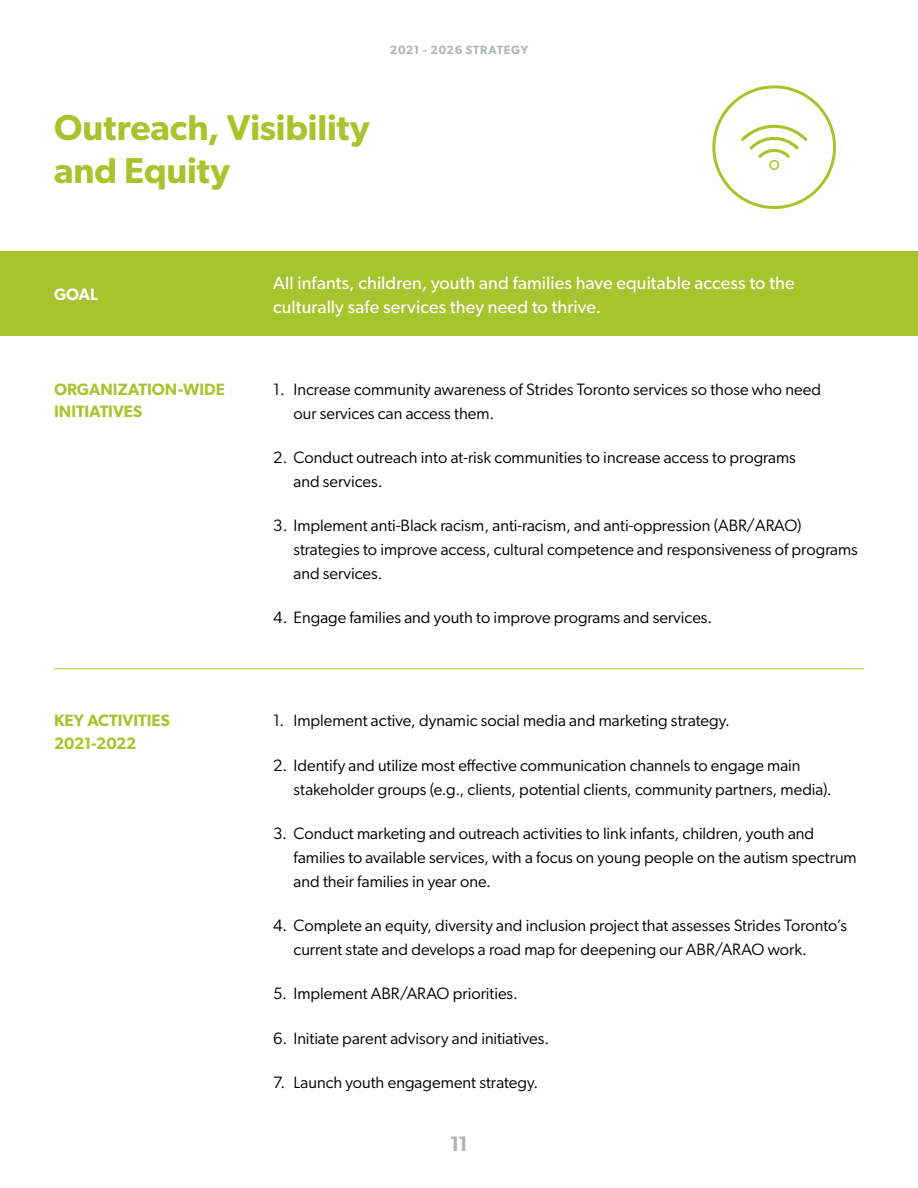
<style>
.page{position:relative;width:918px;height:1188px;background:#fff}
.page>*{position:absolute;margin:0;border:0;box-sizing:border-box;transform-origin:0 0}
.t1{font:600 36px/43.2px "Gibson";color:#a9c32f}
.t2{font:600 21px "Gibson";color:#b1b4b6}
.t3{font:18px/24px "Gibson";letter-spacing:.005em;color:#fff}
.t4{font:16.5px/24px "Gibson";color:#000}
.t5{font:600 16.5px/22.5px "Gibson";color:#a9c32f}
.t6{font:600 16.5px "Gibson";color:#fff}
.t7{font:600 12px "Gibson";letter-spacing:.055em;color:#b1b4b6}
</style>
<div class="page">
<div style="left:0;top:251px;width:918px;height:85px;background:#a9c32f"></div>
<hr style="left:54px;top:668px;width:810px;height:1px;background:#a9c32f">
<div style="left:712px;top:85px;width:124px;height:124px;border:3px solid #a9c32f;border-radius:50%"></div>
<svg style="left:741px;top:124px;width:66px;height:46px"></svg>
<p class="t7" style="left:390px;top:43px;width:140px">2021 - 2026 STRATEGY</p>
<h1 class="t1" style="left:54px;top:105px;width:317px">Outreach, Visibility and Equity</h1>
<p class="t6" style="left:54px;top:284px;width:45px">GOAL</p>
<p class="t5" style="left:54px;top:377px;width:173px">ORGANIZATION-WIDE<br>INITIATIVES</p>
<p class="t5" style="left:54px;top:709px;width:117px">KEY ACTIVITIES<br>2021-2022</p>
<p class="t3" style="left:273px;top:270px;width:523px">All infants, children, youth and families have equitable access to the culturally safe services they need to thrive.</p>
<p class="t4" style="left:293px;top:377px;width:529px;text-indent:-20px">1. Increase community awareness of Strides Toronto services so those who need our services can access them.</p>
<p class="t4" style="left:293px;top:445px;width:504px;text-indent:-20px">2. Conduct outreach into at-risk communities to increase access to programs and services.</p>
<p class="t4" style="left:293px;top:513px;width:566px;text-indent:-20px">3. Implement anti-Black racism, anti-racism, and anti-oppression (ABR/ARAO) strategies to improve access, cultural competence and responsiveness of programs and services.</p>
<p class="t4" style="left:273px;top:606px;width:441px">4. Engage families and youth to improve programs and services.</p>
<p class="t4" style="left:273px;top:708px;width:458px">1. Implement active, dynamic social media and marketing strategy.</p>
<p class="t4" style="left:293px;top:753px;width:540px;text-indent:-20px">2. Identify and utilize most effective communication channels to engage main stakeholder groups (e.g., clients, potential clients, community partners, media).</p>
<p class="t4" style="left:293px;top:821px;width:565px;text-indent:-20px">3. Conduct marketing and outreach activities to link infants, children, youth and families to available services, with a focus on young people on the autism spectrum and their families in year one.</p>
<p class="t4" style="left:293px;top:913px;width:555px;text-indent:-20px">4. Complete an equity, diversity and inclusion project that assesses Strides Toronto’s current state and develops a road map for deepening our ABR/ARAO work.</p>
<p class="t4" style="left:273px;top:981px;width:246px">5. Implement ABR/ARAO priorities.</p>
<p class="t4" style="left:273px;top:1026px;width:277px">6. Initiate parent advisory and initiatives.</p>
<p class="t4" style="left:273px;top:1070px;width:267px">7. Launch youth engagement strategy.</p>
<p class="t2" style="left:450px;top:1131px;width:20px">11</p>
</div>
